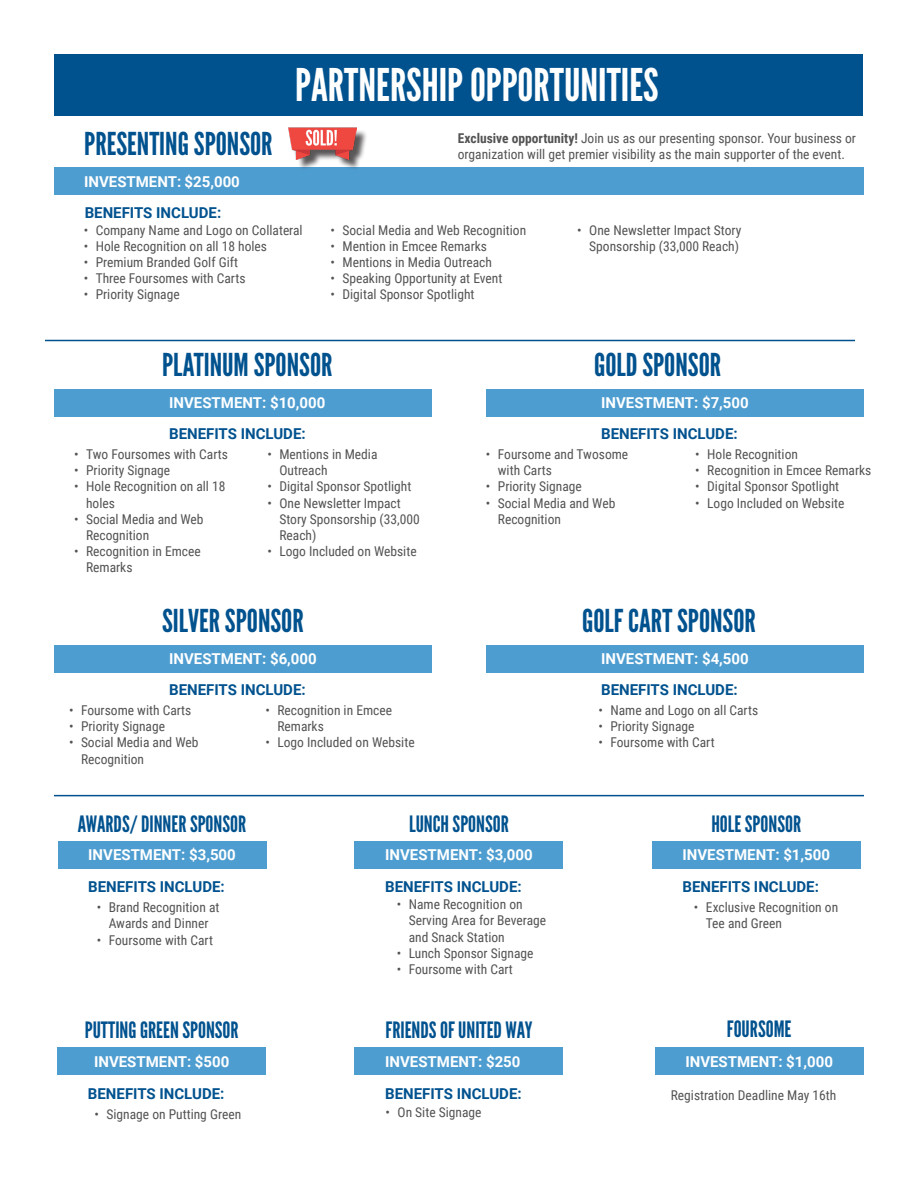
<style>
.page{position:relative;width:918px;height:1188px;background:#fff}
.page>*{position:absolute;margin:0;border:0;box-sizing:border-box;transform-origin:0 0}
.t1{font:45px "League Gothic";color:#fff}
.t2{font:31.5px "League Gothic";color:#00528f}
.t3{font:22.5px "League Gothic";color:#00528f}
.t4{font:700 15px "Roboto";color:#fff}
.t5{font:700 15px "Roboto";color:#00528f}
.t6{font:13.5px/16.2px "Roboto Condensed";color:#535353}
.s1{font-weight:700}
</style>
<div class="page">
<div style="left:55px;top:54px;width:808px;height:62px;background:#00528f"></div>
<div style="left:54px;top:167px;width:810px;height:28px;background:#4e9dd0"></div>
<div style="left:54px;top:389px;width:378px;height:28px;background:#4e9dd0"></div>
<div style="left:486px;top:389px;width:378px;height:28px;background:#4e9dd0"></div>
<div style="left:54px;top:645px;width:378px;height:28px;background:#4e9dd0"></div>
<div style="left:486px;top:645px;width:378px;height:28px;background:#4e9dd0"></div>
<div style="left:652px;top:841px;width:209px;height:27px;background:#4e9dd0"></div>
<div style="left:57px;top:1047px;width:209px;height:28px;background:#4e9dd0"></div>
<div style="left:58px;top:841px;width:208px;height:27px;background:#4e9dd0"></div>
<div style="left:355px;top:841px;width:208px;height:27px;background:#4e9dd0"></div>
<div style="left:355px;top:1047px;width:208px;height:28px;background:#4e9dd0"></div>
<div style="left:655px;top:1047px;width:209px;height:28px;background:#4e9dd0"></div>
<hr style="left:45px;top:340px;width:810px;height:1px;background:#00528f">
<hr style="left:54px;top:795px;width:810px;height:1px;background:#00528f">
<div style="left:290px;top:129px;width:78px;height:42px;background:#231f20;opacity:.75"></div>
<img style="left:288px;top:127px;width:69px;height:33px">
<p class="t2" style="left:84px;top:125px;width:190px">PRESENTING SPONSOR</p>
<p class="t4" style="left:84px;top:171px;width:157px">INVESTMENT: $25,000</p>
<p class="t5" style="left:85px;top:202px;width:138px">BENEFITS INCLUDE:</p>
<p class="t1" style="left:295px;top:58px;width:365px">PARTNERSHIP OPPORTUNITIES</p>
<p class="t6" style="left:458px;top:130px;width:400px"><span class="s1">Exclusive opportunity!</span> Join us as our presenting sponsor. Your business or organization will get premier visibility as the main supporter of the event.</p>
<p class="t6" style="left:84px;top:221px;width:221px">• Company Name and Logo on Collateral</p>
<p class="t6" style="left:84px;top:237px;width:185px">• Hole Recognition on all 18 holes</p>
<p class="t6" style="left:84px;top:254px;width:156px">• Premium Branded Golf Gift</p>
<p class="t6" style="left:84px;top:270px;width:163px">• Three Foursomes with Carts</p>
<p class="t6" style="left:84px;top:286px;width:98px">• Priority Signage</p>
<p class="t6" style="left:330px;top:221px;width:197px">• Social Media and Web Recognition</p>
<p class="t6" style="left:330px;top:237px;width:158px">• Mention in Emcee Remarks</p>
<p class="t6" style="left:330px;top:254px;width:163px">• Mentions in Media Outreach</p>
<p class="t6" style="left:330px;top:270px;width:173px">• Speaking Opportunity at Event</p>
<p class="t6" style="left:330px;top:286px;width:146px">• Digital Sponsor Spotlight</p>
<p class="t6" style="left:577px;top:221px;width:166px;text-align:right">• One Newsletter Impact Story<br>Sponsorship (33,000 Reach)</p>
<p class="t2" style="left:162px;top:346px;width:172px">PLATINUM SPONSOR</p>
<p class="t4" style="left:169px;top:393px;width:158px">INVESTMENT: $10,000</p>
<p class="t5" style="left:169px;top:423px;width:138px">BENEFITS INCLUDE:</p>
<p class="t6" style="left:74px;top:446px;width:155px">• Two Foursomes with Carts</p>
<p class="t6" style="left:74px;top:462px;width:98px">• Priority Signage</p>
<p class="t6" style="left:86px;top:478px;width:141px;text-indent:-12px">• Hole Recognition on all 18 holes</p>
<p class="t6" style="left:86px;top:510px;width:119px;text-indent:-12px">• Social Media and Web<br>Recognition</p>
<p class="t6" style="left:86px;top:543px;width:116px;text-indent:-12px">• Recognition in Emcee<br>Remarks</p>
<p class="t6" style="left:279px;top:446px;width:100px;text-indent:-12px">• Mentions in Media<br>Outreach</p>
<p class="t6" style="left:267px;top:478px;width:146px">• Digital Sponsor Spotlight</p>
<p class="t6" style="left:279px;top:494px;width:142px;text-indent:-12px">• One Newsletter Impact<br>Story Sponsorship (33,000<br>Reach)</p>
<p class="t6" style="left:267px;top:543px;width:151px">• Logo Included on Website</p>
<p class="t2" style="left:162px;top:602px;width:143px">SILVER SPONSOR</p>
<p class="t4" style="left:169px;top:649px;width:149px">INVESTMENT: $6,000</p>
<p class="t5" style="left:169px;top:679px;width:138px">BENEFITS INCLUDE:</p>
<p class="t6" style="left:69px;top:702px;width:124px">• Foursome with Carts</p>
<p class="t6" style="left:69px;top:718px;width:98px">• Priority Signage</p>
<p class="t6" style="left:81px;top:734px;width:119px;text-indent:-12px">• Social Media and Web<br>Recognition</p>
<p class="t6" style="left:277px;top:702px;width:116px;text-indent:-12px">• Recognition in Emcee<br>Remarks</p>
<p class="t6" style="left:265px;top:734px;width:151px">• Logo Included on Website</p>
<p class="t2" style="left:594px;top:346px;width:129px">GOLD SPONSOR</p>
<p class="t4" style="left:601px;top:393px;width:149px">INVESTMENT: $7,500</p>
<p class="t5" style="left:601px;top:423px;width:138px">BENEFITS INCLUDE:</p>
<p class="t6" style="left:498px;top:446px;width:132px;text-indent:-12px">• Foursome and Twosome with Carts</p>
<p class="t6" style="left:486px;top:478px;width:98px">• Priority Signage</p>
<p class="t6" style="left:498px;top:494px;width:119px;text-indent:-12px">• Social Media and Web<br>Recognition</p>
<p class="t6" style="left:695px;top:446px;width:104px">• Hole Recognition</p>
<p class="t6" style="left:695px;top:462px;width:178px">• Recognition in Emcee Remarks</p>
<p class="t6" style="left:695px;top:478px;width:146px">• Digital Sponsor Spotlight</p>
<p class="t6" style="left:695px;top:494px;width:151px">• Logo Included on Website</p>
<p class="t2" style="left:582px;top:602px;width:175px">GOLF CART SPONSOR</p>
<p class="t4" style="left:601px;top:649px;width:149px">INVESTMENT: $4,500</p>
<p class="t5" style="left:601px;top:679px;width:138px">BENEFITS INCLUDE:</p>
<p class="t6" style="left:598px;top:702px;width:161px">• Name and Logo on all Carts</p>
<p class="t6" style="left:598px;top:718px;width:98px">• Priority Signage</p>
<p class="t6" style="left:598px;top:734px;width:118px">• Foursome with Cart</p>
<p class="t3" style="left:78px;top:811px;width:170px">AWARDS/ DINNER SPONSOR</p>
<p class="t4" style="left:88px;top:844px;width:149px">INVESTMENT: $3,500</p>
<p class="t5" style="left:88px;top:876px;width:138px">BENEFITS INCLUDE:</p>
<p class="t6" style="left:97px;top:899px;width:124px;text-align:center">• Brand Recognition at<br>Awards and Dinner</p>
<p class="t6" style="left:97px;top:931px;width:118px">• Foursome with Cart</p>
<p class="t3" style="left:85px;top:1017px;width:155px">PUTTING GREEN SPONSOR</p>
<p class="t4" style="left:94px;top:1051px;width:137px">INVESTMENT: $500</p>
<p class="t5" style="left:88px;top:1083px;width:138px">BENEFITS INCLUDE:</p>
<p class="t6" style="left:95px;top:1105px;width:148px">• Signage on Putting Green</p>
<p class="t3" style="left:409px;top:811px;width:101px">LUNCH SPONSOR</p>
<p class="t4" style="left:385px;top:844px;width:149px">INVESTMENT: $3,000</p>
<p class="t5" style="left:385px;top:876px;width:138px">BENEFITS INCLUDE:</p>
<p class="t6" style="left:409px;top:896px;width:139px;text-indent:-12px">• Name Recognition on<br>Serving Area for Beverage and Snack Station</p>
<p class="t6" style="left:397px;top:944px;width:138px">• Lunch Sponsor Signage</p>
<p class="t6" style="left:397px;top:961px;width:118px">• Foursome with Cart</p>
<p class="t3" style="left:711px;top:811px;width:91px">HOLE SPONSOR</p>
<p class="t4" style="left:682px;top:844px;width:149px">INVESTMENT: $1,500</p>
<p class="t5" style="left:682px;top:876px;width:138px">BENEFITS INCLUDE:</p>
<p class="t6" style="left:706px;top:899px;width:134px;text-indent:-12px">• Exclusive Recognition on<br>Tee and Green</p>
<p class="t3" style="left:386px;top:1017px;width:148px">FRIENDS OF UNITED WAY</p>
<p class="t3" style="left:727px;top:1016px;width:66px">FOURSOME</p>
<p class="t4" style="left:385px;top:1051px;width:137px">INVESTMENT: $250</p>
<p class="t4" style="left:685px;top:1051px;width:149px">INVESTMENT: $1,000</p>
<p class="t5" style="left:385px;top:1083px;width:138px">BENEFITS INCLUDE:</p>
<p class="t6" style="left:386px;top:1104px;width:97px">• On Site Signage</p>
<p class="t6" style="left:671px;top:1086px;width:167px">Registration Deadline May 16th</p>
</div>
